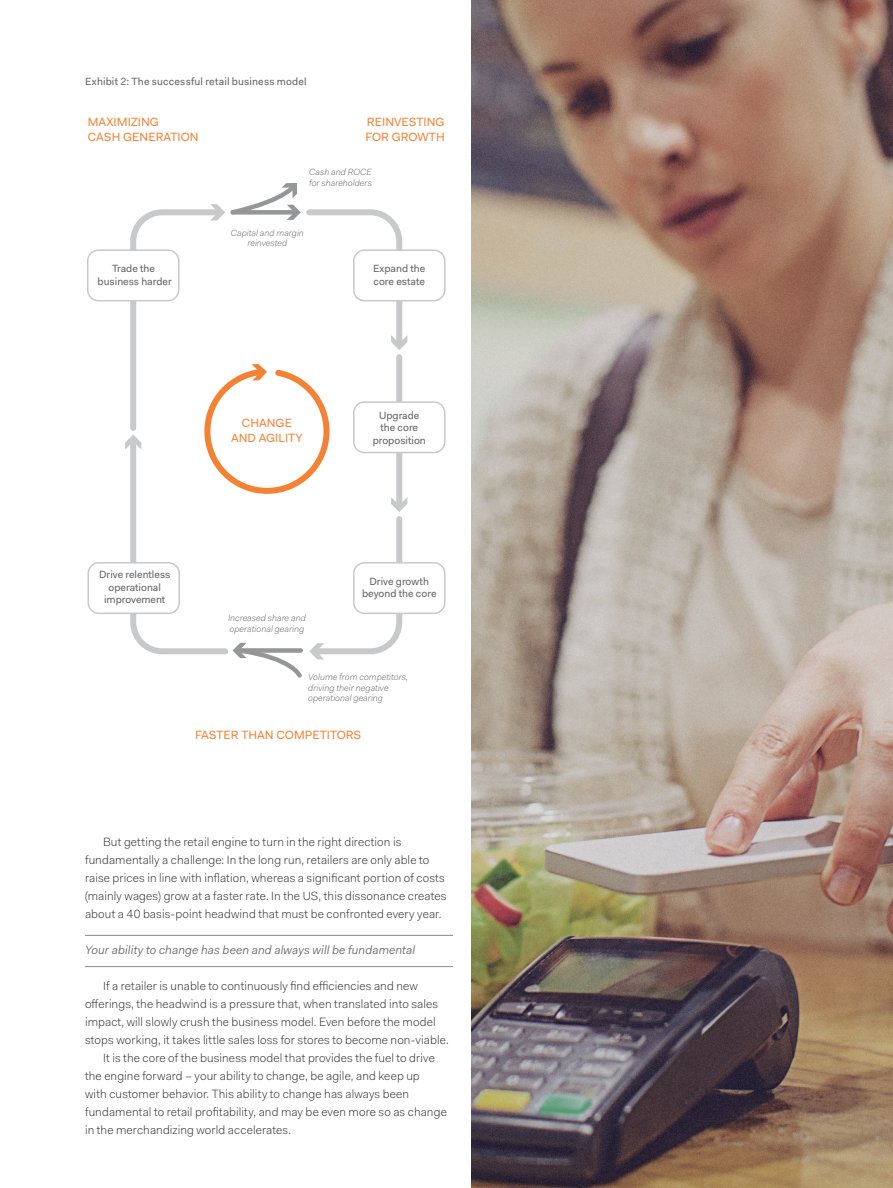
<style>
.page{position:relative;width:893px;height:1188px;background:#fff}
.page>*{position:absolute;margin:0;border:0;box-sizing:border-box;transform-origin:0 0}
.Body_Text_8on12{font:300 12px/18px "Fakt Pro";letter-spacing:.01em;color:#231f20}
.t1{font:12px/14.4px "Fakt Pro";color:#f58233}
.Callout_8on12{font:italic 12px "Fakt Pro Blond";letter-spacing:.01em;color:#636466}
.Exhibit_Title{font:10.5px/12.6px "Fakt Pro";color:#636466;text-align:center}
.Exhibit_Title-2{font:10.5px "Fakt Pro";letter-spacing:.02em;color:#636466}
.t2{font:italic 300 9px/10.8px "Fakt Pro";color:#636466}
</style>
<div class="page">
<div style="left:87px;top:562px;width:93px;height:52px;border:2px solid #c7c9cb;border-radius:11px"></div>
<div style="left:353px;top:562px;width:92px;height:52px;border:2px solid #c7c9cb;border-radius:11px"></div>
<div style="left:353px;top:401px;width:92px;height:52px;border:2px solid #c7c9cb;border-radius:11px"></div>
<div style="left:353px;top:249px;width:92px;height:52px;border:2px solid #c7c9cb;border-radius:11px"></div>
<div style="left:87px;top:249px;width:92px;height:52px;border:2px solid #c7c9cb;border-radius:11px"></div>
<svg style="left:125px;top:183px;width:282px;height:495px"></svg>
<hr style="left:85px;top:935px;width:368px;height:1px;background:#949698">
<hr style="left:85px;top:966px;width:368px;height:1px;background:#949698">
<img style="left:471px;top:0;width:422px;height:1188px">
<p class="Exhibit_Title-2" style="left:85px;top:74px;width:223px">Exhibit 2: The successful retail business model</p>
<p class="t1" style="left:88px;top:115px;width:112px">MAXIMIZING<br>CASH GENERATION</p>
<p class="t1" style="left:365px;top:115px;width:81px">REINVESTING<br>FOR GROWTH</p>
<p class="t2" style="left:309px;top:166px;width:64px">Cash and ROCE for shareholders</p>
<p class="Exhibit_Title" style="left:98px;top:262px;width:76px">Trade the business harder</p>
<p class="t2" style="left:231px;top:227px;width:75px;text-align:center">Capital and margin reinvested</p>
<p class="t1" style="left:231px;top:416px;width:73px;text-align:center">CHANGE<br>AND AGILITY</p>
<p class="Exhibit_Title" style="left:373px;top:262px;width:54px;text-align:left">Expand the core estate</p>
<p class="Exhibit_Title" style="left:373px;top:409px;width:55px">Upgrade the core proposition</p>
<p class="Exhibit_Title" style="left:99px;top:568px;width:73px">Drive relentless operational improvement</p>
<p class="Exhibit_Title" style="left:362px;top:575px;width:76px">Drive growth beyond the core</p>
<p class="t2" style="left:228px;top:612px;width:79px">Increased share and operational gearing</p>
<p class="t2" style="left:308px;top:671px;width:101px">Volume from competitors, driving their negative operational gearing</p>
<p class="t1" style="left:195px;top:728px;width:168px">FASTER THAN COMPETITORS</p>
<p class="Body_Text_8on12" style="left:85px;top:833px;width:363px;text-indent:18px">But getting the retail engine to turn in the right direction is fundamentally a challenge: In the long run, retailers are only able to raise prices in line with inflation, whereas a significant portion of costs (mainly wages) grow at a faster rate. In the US, this dissonance creates about a 40 basis-point headwind that must be confronted every year.</p>
<p class="Callout_8on12" style="left:85px;top:942px;width:332px">Your ability to change has been and always will be fundamental</p>
<p class="Body_Text_8on12" style="left:85px;top:977px;width:365px;text-indent:18px">If a retailer is unable to continuously find efficiencies and new offerings, the headwind is a pressure that, when translated into sales impact, will slowly crush the business model. Even before the model stops working, it takes little sales loss for stores to become non-viable.</p>
<p class="Body_Text_8on12" style="left:85px;top:1049px;width:363px;text-indent:18px">It is the core of the business model that provides the fuel to drive the engine forward – your ability to change, be agile, and keep up<br>with customer behavior. This ability to change has always been fundamental to retail profitability, and may be even more so as change in the merchandizing world accelerates.</p>
</div>
